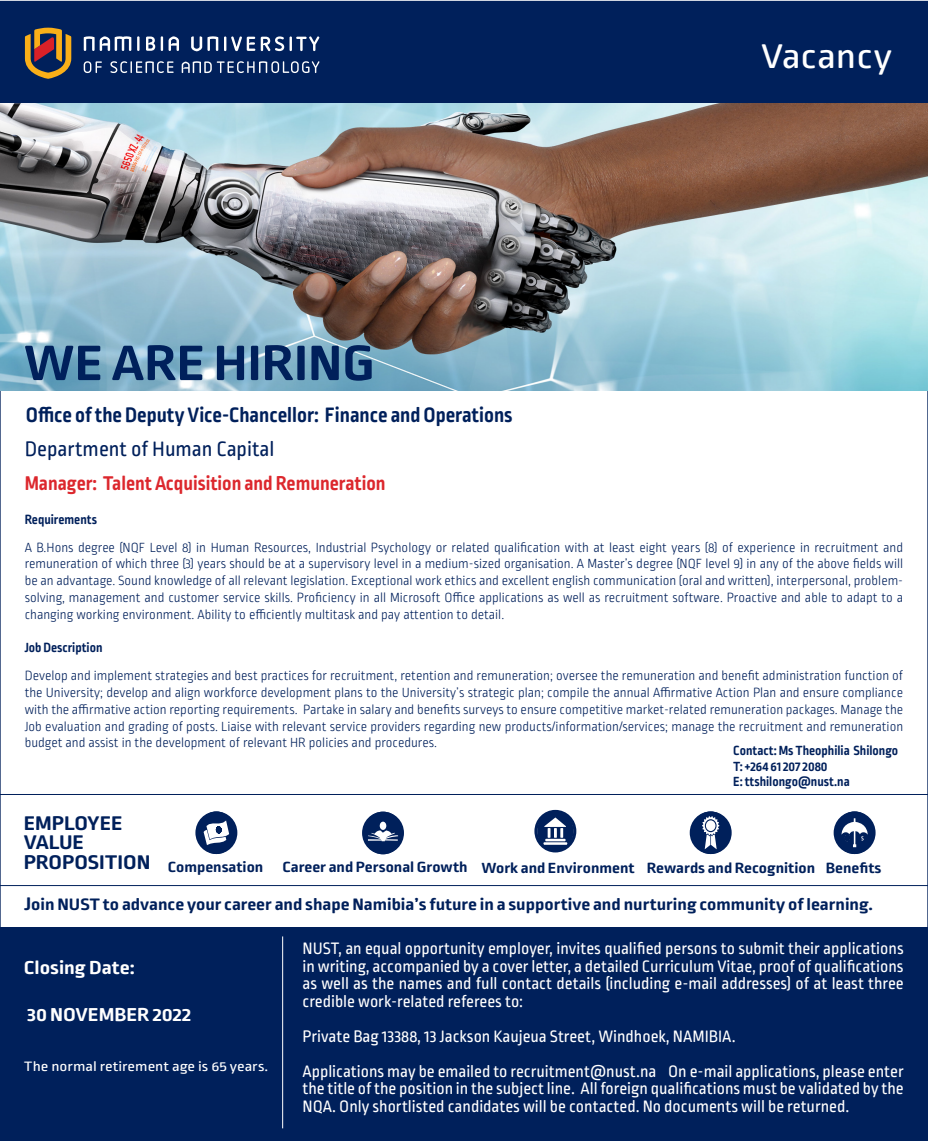
<style>
.page{position:relative;width:928px;height:1141px;background:#fff}
.page>*{position:absolute;margin:0;border:0;box-sizing:border-box;transform-origin:0 0}
.t1{font:700 52.5px "Ropa Soft Pro";color:#00205b;scale:1.16 1}
.t2{font:36.23px "Ropa Soft Pro";color:#fff;scale:1.16 1}
.t3{font:700 22.05px "Ropa Soft Pro";color:#00205b}
.t4{font:22.05px "Ropa Soft Pro";color:#00205b}
.t5{font:700 21px "Ropa Soft Pro";color:#dc272d}
.t6{font:700 20.82px "Ropa Soft Pro";color:#00205b;scale:1.17 1}
.t7{font:700 19.78px "Ropa Soft Pro";color:#fff;scale:1.17 1}
.t8{font:17.5px/17.5px "Ropa Soft Pro";color:#fff;text-align:justify}
.t9{font:700 17.5px "Ropa Soft Pro";color:#00205b;scale:1.17 1}
.t10{font:700 15.58px "Ropa Soft Pro";color:#00205b;scale:1.17 1}
.t11{font:14.35px "Ropa Soft Pro";color:#fff;scale:1.17 1}
.t12{font:300 14px/16.8px "Ropa Soft Pro";color:#00205b;text-align:justify}
.t13{font:700 14px "Ropa Soft Pro";color:#00205b}
.s1{font-size:19.25px}
</style>
<div class="page">
<div style="left:0;top:2px;width:927px;height:103px;background:#00205b"></div>
<svg style="left:84px;top:36px;width:235px;height:37px"></svg>
<svg style="left:25px;top:28px;width:46px;height:51px"></svg>
<img style="left:0;top:103px;width:927px;height:287px">
<hr style="left:0;top:794px;width:928px;height:1px;background:#00205b">
<svg style="left:689px;top:811px;width:42px;height:43px"></svg>
<svg style="left:691px;top:811px;width:39px;height:43px"></svg>
<svg style="left:833px;top:811px;width:42px;height:43px"></svg>
<svg style="left:835px;top:811px;width:38px;height:43px"></svg>
<hr style="left:0;top:885px;width:928px;height:1px;background:#00205b">
<svg style="left:195px;top:811px;width:42px;height:43px"></svg>
<svg style="left:198px;top:811px;width:37px;height:43px"></svg>
<svg style="left:362px;top:812px;width:42px;height:42px"></svg>
<svg style="left:363px;top:812px;width:40px;height:42px"></svg>
<svg style="left:534px;top:810px;width:42px;height:42px"></svg>
<svg style="left:537px;top:810px;width:36px;height:42px"></svg>
<div style="left:0;top:928px;width:928px;height:213px;background:#00205b"></div>
<hr style="left:282px;top:936px;width:1px;height:192px;background:#fff">
<p class="t1" style="left:24px;top:333px;width:304px">WE ARE HIRING</p>
<p class="t3" style="left:26px;top:402px;width:488px">Office of the Deputy Vice-Chancellor: Finance and Operations</p>
<p class="t2" style="left:761px;top:36px;width:114px">Vacancy</p>
<p class="t4" style="left:25px;top:437px;width:251px">Department of Human Capital</p>
<p class="t5" style="left:25px;top:471px;width:362px">Manager: Talent Acquisition and Remuneration</p>
<p class="t13" style="left:25px;top:511px;width:74px">Requirements</p>
<p class="t12" style="left:25px;top:540px;width:880px">A B.Hons degree (NQF Level 8) in Human Resources, Industrial Psychology or related qualification with at least eight years (8) of experience in recruitment and remuneration of which three (3) years should be at a supervisory level in a medium-sized organisation. A Master’s degree (NQF level 9) in any of the above fields will be an advantage. Sound knowledge of all relevant legislation. Exceptional work ethics and excellent english communication (oral and written), interpersonal, problem&shy;solving, management and customer service skills. Proficiency in all Microsoft Office applications as well as recruitment software. Proactive and able to adapt to a changing working environment. Ability to efficiently multitask and pay attention to detail.</p>
<p class="t13" style="left:25px;top:640px;width:79px">Job Description</p>
<p class="t12" style="left:25px;top:668px;width:880px">Develop and implement strategies and best practices for recruitment, retention and remuneration; oversee the remuneration and benefit administration function of the University; develop and align workforce development plans to the University’s strategic plan; compile the annual Affirmative Action Plan and ensure compliance with the affirmative action reporting requirements. Partake in salary and benefits surveys to ensure competitive market-related remuneration packages. Manage the Job evaluation and grading of posts. Liaise with relevant service providers regarding new products/information/services; manage the recruitment and remuneration budget and assist in the development of relevant HR policies and procedures.</p>
<p class="t13" style="left:733px;top:742px;width:166px">Contact: Ms Theophilia Shilongo</p>
<p class="t13" style="left:733px;top:758px;width:96px">T: +264 61 207 2080</p>
<p class="t13" style="left:733px;top:774px;width:118px">E: ttshilongo@nust.na</p>
<p class="t6" style="left:24px;top:812px;width:86px">EMPLOYEE</p>
<p class="t6" style="left:24px;top:831px;width:53px">VALUE</p>
<p class="t6" style="left:24px;top:850px;width:110px">PROPOSITION</p>
<p class="t9" style="left:24px;top:894px;width:726px"><span class="s1">J</span>oin NUST to advance your career and shape Namibia’s future in a supportive and nurturing community of learning.</p>
<p class="t10" style="left:168px;top:858px;width:83px">Compensation</p>
<p class="t10" style="left:283px;top:858px;width:160px">Career and Personal Growth</p>
<p class="t10" style="left:481px;top:859px;width:132px">Work and Environment</p>
<p class="t10" style="left:647px;top:860px;width:145px">Rewards and Recognition</p>
<p class="t10" style="left:826px;top:860px;width:49px">Benefits</p>
<p class="t7" style="left:24px;top:956px;width:96px">Closing Date:</p>
<p class="t7" style="left:27px;top:1003px;width:142px">30 NOVEMBER 2022</p>
<p class="t11" style="left:24px;top:1059px;width:210px">The normal retirement age is 65 years.</p>
<p class="t8" style="left:302px;top:941px;width:603px">NUST, an equal opportunity employer, invites qualified persons to submit their applications in writing, accompanied by a cover letter, a detailed Curriculum Vitae, proof of qualifications as well as the names and full contact details (including e-mail addresses) of at least three credible work-related referees to:</p>
<p class="t8" style="left:302px;top:1028px;width:434px">Private Bag 13388, 13 Jackson Kaujeua Street, Windhoek, NAMIBIA.</p>
<p class="t8" style="left:302px;top:1063px;width:603px">Applications may be emailed to recruitment@nust.na On e-mail applications, please enter the title of the position in the subject line. All foreign qualifications must be validated by the NQA. Only shortlisted candidates will be contacted. No documents will be returned.</p>
</div>
